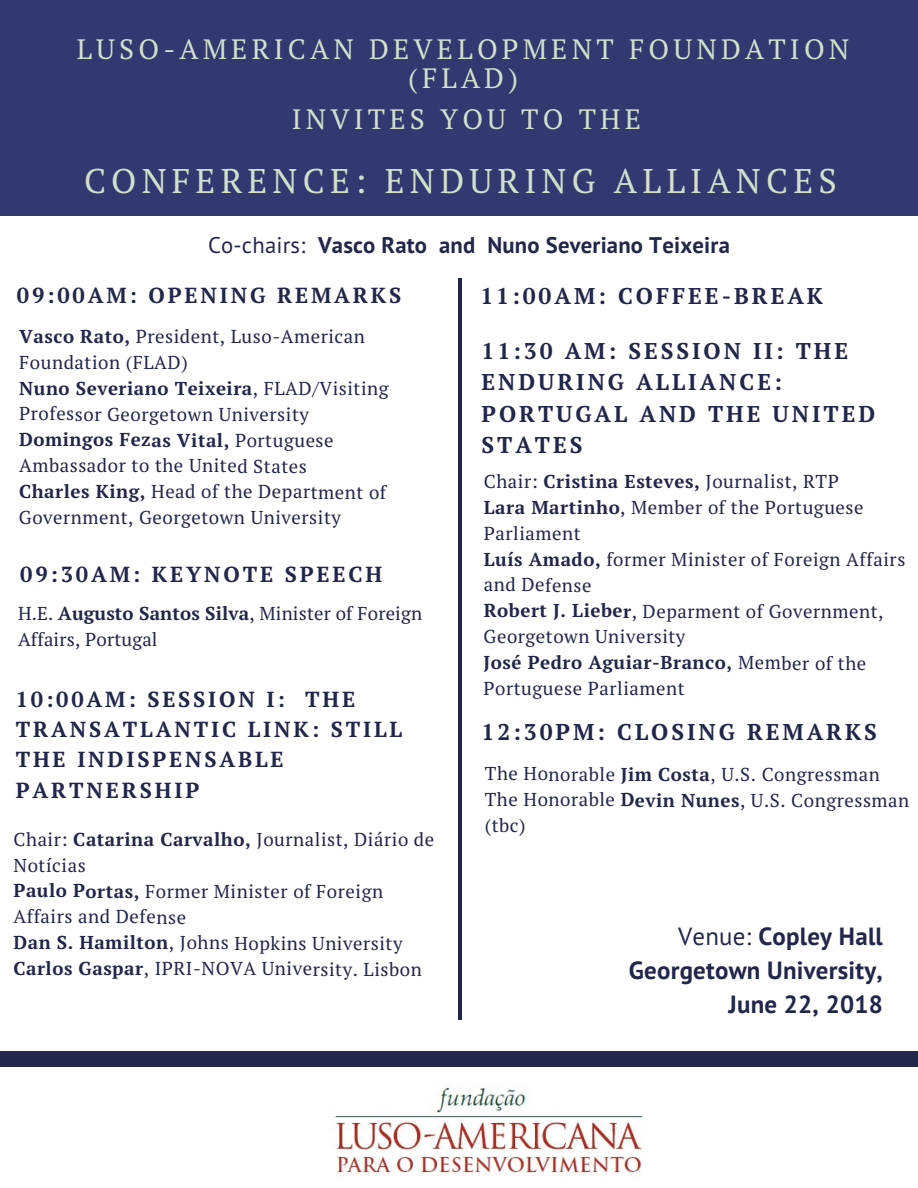
<style>
.page{position:relative;width:918px;height:1188px;background:#fff}
.page>*{position:absolute;margin:0;border:0;box-sizing:border-box;transform-origin:0 0}
.t1{font:34.2px "PT Serif";letter-spacing:.15em;color:#d1e0cb}
.t2{font:28.05px/29.2px "PT Serif";letter-spacing:.15em;color:#d1e0cb;text-align:center}
.t3{font:700 24.9px/33.8px "PT Sans";letter-spacing:.01em;color:#21264b;text-align:right}
.t4{font:700 22.8px/31.5px "PT Serif";letter-spacing:.13em;color:#21264b}
.t5{font:700 22.65px "PT Sans";letter-spacing:.01em;color:#21264b}
.t6{font:700 21.75px/30.3px "PT Serif";letter-spacing:.13em;color:#21264b}
.t7{font:18.75px/25.8px "PT Serif";letter-spacing:.025em;color:#21264b}
.s1{font-weight:400}
.s2{font-weight:700}
</style>
<div class="page">
<div style="left:0;top:0;width:918px;height:216px;background:#323971"></div>
<hr style="left:458px;top:278px;width:4px;height:741px;background:#21264b">
<div style="left:0;top:1051px;width:918px;height:15px;background:#21264b"></div>
<img style="left:335px;top:1087px;width:308px;height:89px">
<h2 class="t2" style="left:77px;top:34px;width:774px">LUSO-AMERICAN DEVELOPMENT FOUNDATION (FLAD)</h2>
<h2 class="t2" style="left:292px;top:103px;width:351px">INVITES YOU TO THE</h2>
<h1 class="t1" style="left:84px;top:157px;width:754px">CONFERENCE: ENDURING ALLIANCES</h1>
<p class="t5" style="left:208px;top:230px;width:523px"><span class="s1">Co-chairs:</span> Vasco Rato and Nuno Severiano Teixeira</p>
<p class="t6" style="left:17px;top:279px;width:386px">09:00AM: OPENING REMARKS</p>
<p class="t7" style="left:19px;top:323px;width:371px"><span class="s2">Vasco Rato,</span> President, Luso-American Foundation (FLAD)<br><span class="s2">Nuno Severiano Teixeira</span>, FLAD/Visiting Professor Georgetown University <span class="s2">Domingos Fezas Vital,</span> Portuguese Ambassador to the United States<br><span class="s2">Charles King,</span> Head of the Department of Government, Georgetown University</p>
<p class="t6" style="left:20px;top:558px;width:363px">09:30AM: KEYNOTE SPEECH</p>
<p class="t7" style="left:18px;top:600px;width:406px">H.E. <span class="s2">Augusto Santos Silva</span>, Minister of Foreign<br>Affairs, Portugal</p>
<p class="t6" style="left:16px;top:683px;width:388px">10:00AM: SESSION I: THE<br>TRANSATLANTIC LINK: STILL<br>THE INDISPENSABLE<br>PARTNERSHIP</p>
<p class="t7" style="left:13px;top:826px;width:422px">Chair: <span class="s2">Catarina Carvalho,</span> Journalist, Diário de Notícias<br><span class="s2">Paulo Portas,</span> Former Minister of Foreign Affairs and Defense<br><span class="s2">Dan S. Hamilton</span>, Johns Hopkins University <span class="s2">Carlos Gaspar</span>, IPRI-NOVA University. Lisbon</p>
<p class="t4" style="left:480px;top:279px;width:344px">11:00AM: COFFEE-BREAK</p>
<p class="t4" style="left:482px;top:335px;width:395px">11:30 AM: SESSION II: THE<br>ENDURING ALLIANCE:<br>PORTUGAL AND THE UNITED<br>STATES</p>
<p class="t7" style="left:484px;top:468px;width:423px">Chair: <span class="s2">Cristina Esteves,</span> Journalist, RTP<br><span class="s2">Lara Martinho</span>, Member of the Portuguese<br>Parliament<br><span class="s2">Luís Amado,</span> former Minister of Foreign Affairs and Defense<br><span class="s2">Robert J. Lieber</span>, Deparment of Government,<br>Georgetown University<br><span class="s2">José Pedro Aguiar-Branco,</span> Member of the<br>Portuguese Parliament</p>
<p class="t4" style="left:482px;top:716px;width:397px">12:30PM: CLOSING REMARKS</p>
<p class="t7" style="left:485px;top:761px;width:426px">The Honorable <span class="s2">Jim Costa</span>, U.S. Congressman<br>The Honorable <span class="s2">Devin Nunes</span>, U.S. Congressman (tbc)</p>
<h3 class="t3" style="left:629px;top:919px;width:256px"><span class="s1">Venue:</span> Copley Hall<br>Georgetown University,<br>June 22, 2018</h3>
</div>
